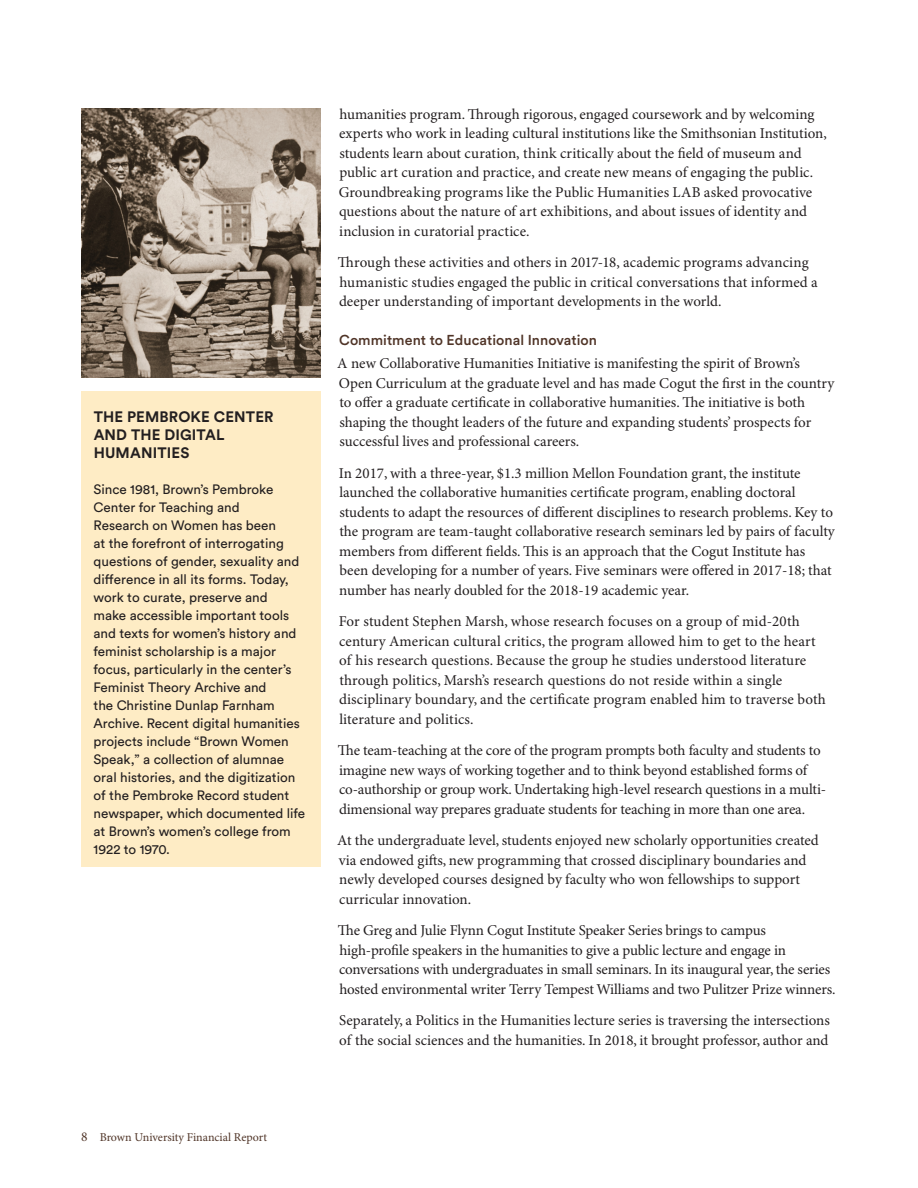
<style>
.page{position:relative;width:918px;height:1188px;background:#fff}
.page>*{position:absolute;margin:0;border:0;box-sizing:border-box;transform-origin:0 0}
.t1{font:15px/19.5px "Minion Pro";letter-spacing:-.005em;color:#231f20}
.t2{font:700 15px/18px "Circular Std";letter-spacing:.01em;color:#231f20}
.t3{font:500 14.25px "Circular Std";letter-spacing:.005em;color:#503528}
.t4{font:13.5px/18px "Circular Std";color:#231f20}
.t5{font:12px "Minion Pro";color:#503528}
.s1{font-size:13.5px}
</style>
<div class="page">
<img style="left:81px;top:108px;width:240px;height:270px">
<div style="left:81px;top:392px;width:240px;height:475px;background:#feecc5"></div>
<p class="t2" style="left:94px;top:407px;width:181px">THE PEMBROKE CENTER<br>AND THE DIGITAL<br>HUMANITIES</p>
<p class="t4" style="left:94px;top:480px;width:213px">Since 1981, Brown’s Pembroke<br>Center for Teaching and<br>Research on Women has been<br>at the forefront of interrogating questions of gender, sexuality and difference in all its forms. Today, work to curate, preserve and<br>make accessible important tools and texts for women’s history and feminist scholarship is a major focus, particularly in the center’s<br>Feminist Theory Archive and<br>the Christine Dunlap Farnham<br>Archive. Recent digital humanities projects include “Brown Women<br>Speak,” a collection of alumnae oral histories, and the digitization of the Pembroke Record student newspaper, which documented life at Brown’s women’s college from<br>1922 to 1970.</p>
<p class="t1" style="left:339px;top:105px;width:490px">humanities program. Through rigorous, engaged coursework and by welcoming experts who work in leading cultural institutions like the Smithsonian Institution, students learn about curation, think critically about the field of museum and public art curation and practice, and create new means of engaging the public.<br>Groundbreaking programs like the Public Humanities LAB asked provocative questions about the nature of art exhibitions, and about issues of identity and inclusion in curatorial practice.</p>
<p class="t1" style="left:338px;top:253px;width:481px">Through these activities and others in 2017-18, academic programs advancing humanistic studies engaged the public in critical conversations that informed a deeper understanding of important developments in the world.</p>
<p class="t3" style="left:339px;top:331px;width:259px">Commitment to Educational Innovation</p>
<p class="t1" style="left:337px;top:354px;width:499px">A new Collaborative Humanities Initiative is manifesting the spirit of Brown’s Open Curriculum at the graduate level and has made Cogut the first in the country to offer a graduate certificate in collaborative humanities. The initiative is both shaping the thought leaders of the future and expanding students’ prospects for successful lives and professional careers.</p>
<p class="t1" style="left:339px;top:464px;width:498px">In 2017, with a three-year, $1.3 million Mellon Foundation grant, the institute launched the collaborative humanities certificate program, enabling doctoral students to adapt the resources of different disciplines to research problems. Key to the program are team-taught collaborative research seminars led by pairs of faculty members from different fields. This is an approach that the Cogut Institute has been developing for a number of years. Five seminars were offered in 2017-18; that number has nearly doubled for the 2018-19 academic year.</p>
<p class="t1" style="left:339px;top:612px;width:489px">For student Stephen Marsh, whose research focuses on a group of mid-20th century American cultural critics, the program allowed him to get to the heart of his research questions. Because the group he studies understood literature through politics, Marsh’s research questions do not reside within a single disciplinary boundary, and the certificate program enabled him to traverse both literature and politics.</p>
<p class="t1" style="left:338px;top:741px;width:490px">The team-teaching at the core of the program prompts both faculty and students to imagine new ways of working together and to think beyond established forms of co-authorship or group work. Undertaking high-level research questions in a multi&shy;dimensional way prepares graduate students for teaching in more than one area.</p>
<p class="t1" style="left:337px;top:831px;width:483px">At the undergraduate level, students enjoyed new scholarly opportunities created via endowed gifts, new programming that crossed disciplinary boundaries and newly developed courses designed by faculty who won fellowships to support curricular innovation.</p>
<p class="t1" style="left:338px;top:921px;width:499px">The Greg and Julie Flynn Cogut Institute Speaker Series brings to campus high-profile speakers in the humanities to give a public lecture and engage in conversations with undergraduates in small seminars. In its inaugural year, the series hosted environmental writer Terry Tempest Williams and two Pulitzer Prize winners.</p>
<p class="t1" style="left:339px;top:1011px;width:492px">Separately, a Politics in the Humanities lecture series is traversing the intersections of the social sciences and the humanities. In 2018, it brought professor, author and</p>
<p class="t5" style="left:81px;top:1130px;width:188px"><span class="s1">8</span> Brown University Financial Report</p>
</div>
